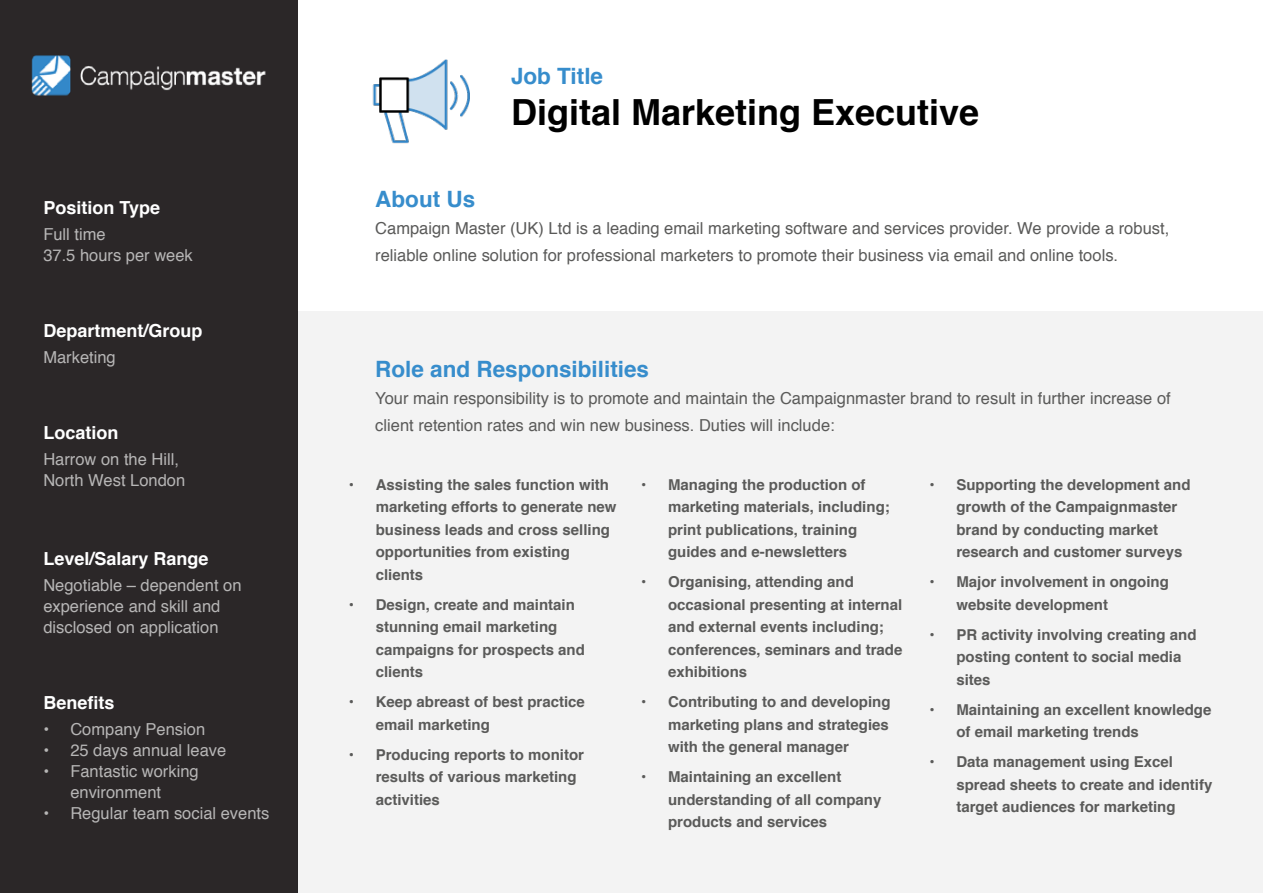
<style>
.page{position:relative;width:1263px;height:893px;background:#fff}
.page>*{position:absolute;margin:0;border:0;box-sizing:border-box;transform-origin:0 0}
.t1{font:700 36px "Helvetica";color:#000}
.t2{font:700 22.5px "Helvetica";color:#378dcc}
.t3{font:700 18px "Helvetica";color:#fff}
.t4{font:16.5px/27px "Helvetica";color:#5a5a59}
.t5{font:16.5px/21px "Helvetica";color:#b7b6b6}
.t6{font:700 15px/22.5px "Helvetica";color:#5a5a59}
</style>
<div class="page">
<hr style="left:1262px;top:0;width:1px;height:893px;background:#2b2728">
<div style="left:0;top:0;width:298px;height:893px;background:#2b2728"></div>
<div style="left:297px;top:311px;width:966px;height:582px;background:#f3f3f3"></div>
<img style="left:31px;top:55px;width:235px;height:41px">
<img style="left:372px;top:59px;width:98px;height:85px">
<p class="t3" style="left:43px;top:193px;width:118px">Position Type</p>
<p class="t5" style="left:43px;top:224px;width:151px">Full time<br>37.5 hours per week</p>
<p class="t3" style="left:43px;top:316px;width:161px">Department/Group</p>
<p class="t5" style="left:43px;top:347px;width:74px">Marketing</p>
<p class="t3" style="left:43px;top:418px;width:77px">Location</p>
<p class="t5" style="left:43px;top:449px;width:143px">Harrow on the Hill,<br>North West London</p>
<p class="t3" style="left:43px;top:544px;width:167px">Level/Salary Range</p>
<p class="t5" style="left:43px;top:575px;width:200px">Negotiable – dependent on experience and skill and disclosed on application</p>
<p class="t3" style="left:43px;top:688px;width:73px">Benefits</p>
<p class="t5" style="left:43px;top:719px;width:163px">• Company Pension</p>
<p class="t5" style="left:43px;top:740px;width:184px">• 25 days annual leave</p>
<p class="t5" style="left:70px;top:761px;width:130px;text-indent:-27px">• Fantastic working environment</p>
<p class="t5" style="left:43px;top:803px;width:227px">• Regular team social events</p>
<h2 class="t2" style="left:511px;top:58px;width:94px">Job Title</h2>
<h1 class="t1" style="left:511px;top:83px;width:470px">Digital Marketing Executive</h1>
<h2 class="t2" style="left:375px;top:181px;width:101px">About Us</h2>
<p class="t4" style="left:375px;top:215px;width:795px">Campaign Master (UK) Ltd is a leading email marketing software and services provider. We provide a robust, reliable online solution for professional marketers to promote their business via email and online tools.</p>
<h2 class="t2" style="left:375px;top:351px;width:275px">Role and Responsibilities</h2>
<p class="t4" style="left:375px;top:385px;width:797px">Your main responsibility is to promote and maintain the Campaignmaster brand to result in further increase of client retention rates and win new business. Duties will include:</p>
<p class="t6" style="left:376px;top:473px;width:242px;text-indent:-27px">• Assisting the sales function with marketing efforts to generate new business leads and cross selling opportunities from existing clients</p>
<p class="t6" style="left:376px;top:593px;width:211px;text-indent:-27px">• Design, create and maintain stunning email marketing campaigns for prospects and clients</p>
<p class="t6" style="left:376px;top:691px;width:211px;text-indent:-27px">• Keep abreast of best practice email marketing</p>
<p class="t6" style="left:376px;top:743px;width:210px;text-indent:-27px">• Producing reports to monitor results of various marketing activities</p>
<p class="t6" style="left:668px;top:473px;width:223px;text-indent:-27px">• Managing the production of marketing materials, including; print publications, training guides and e-newsletters</p>
<p class="t6" style="left:668px;top:571px;width:236px;text-indent:-27px">• Organising, attending and occasional presenting at internal and external events including; conferences, seminars and trade exhibitions</p>
<p class="t6" style="left:668px;top:691px;width:224px;text-align:justify;text-indent:-27px">• Contributing to and developing marketing plans and strategies with the general manager</p>
<p class="t6" style="left:668px;top:766px;width:215px;text-indent:-27px">• Maintaining an excellent understanding of all company products and services</p>
<p class="t6" style="left:956px;top:473px;width:236px;text-indent:-27px">• Supporting the development and growth of the Campaignmaster brand by conducting market research and customer surveys</p>
<p class="t6" style="left:956px;top:571px;width:214px;text-indent:-27px">• Major involvement in ongoing website development</p>
<p class="t6" style="left:956px;top:623px;width:242px;text-indent:-27px">• PR activity involving creating and posting content to social media sites</p>
<p class="t6" style="left:956px;top:698px;width:257px;text-indent:-27px">• Maintaining an excellent knowledge of email marketing trends</p>
<p class="t6" style="left:956px;top:751px;width:257px;text-indent:-27px">• Data management using Excel spread sheets to create and identify target audiences for marketing</p>
</div>
